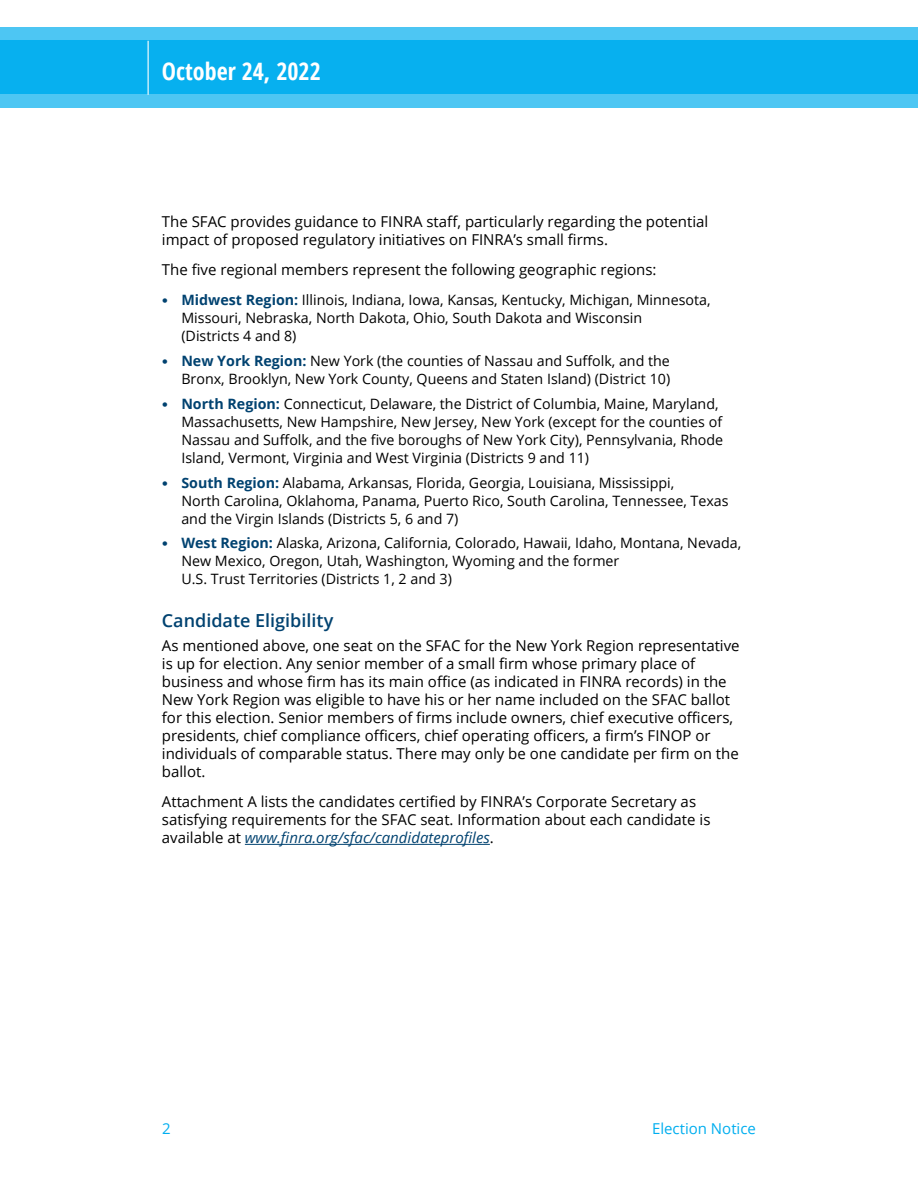
<style>
.page{position:relative;width:918px;height:1188px;background:#fff}
.page>*{position:absolute;margin:0;border:0;box-sizing:border-box;transform-origin:0 0}
.t1{font:700 24px "Open Sans Condensed";color:#fff}
.t2{font:600 18px "Open Sans";color:#004270}
.t3{font:15px/18px "Open Sans";color:#000}
.t4{font:15px "Open Sans";color:#00aeef}
.t5{font:14.25px/18px "Open Sans";color:#000}
.s1{font-family:"The Sans B7";font-weight:700;font-size:15px;color:#004270}
.s2{font-weight:700;color:#004270}
.s3{font-style:italic;color:#004270}
</style>
<div class="page">
<hr style="left:245px;top:844px;width:245px;height:1px;background:#004270">
<svg style="left:0;top:27px;width:918px;height:81px;background:#1eb7f0"></svg>
<hr style="left:148px;top:41px;width:1px;height:54px;background:#fff">
<h1 class="t1" style="left:162px;top:54px;width:160px">October 24, 2022</h1>
<p class="t3" style="left:162px;top:213px;width:548px">The SFAC provides guidance to FINRA staff, particularly regarding the potential impact of proposed regulatory initiatives on FINRA’s small firms.</p>
<p class="t3" style="left:162px;top:261px;width:496px">The five regional members represent the following geographic regions:</p>
<p class="t5" style="left:181px;top:291px;width:531px;text-indent:-20px"><span class="s1">•</span> <span class="s2">Midwest Region:</span> Illinois, Indiana, Iowa, Kansas, Kentucky, Michigan, Minnesota,<br>Missouri, Nebraska, North Dakota, Ohio, South Dakota and Wisconsin<br>(Districts 4 and 8)</p>
<p class="t5" style="left:162px;top:352px;width:510px;text-align:right"><span class="s1">•</span> <span class="s2">New York Region:</span> New York (the counties of Nassau and Suffolk, and the<br>Bronx, Brooklyn, New York County, Queens and Staten Island) (District 10)</p>
<p class="t5" style="left:181px;top:394px;width:543px;text-indent:-20px"><span class="s1">•</span> <span class="s2">North Region:</span> Connecticut, Delaware, the District of Columbia, Maine, Maryland, Massachusetts, New Hampshire, New Jersey, New York (except for the counties of Nassau and Suffolk, and the five boroughs of New York City), Pennsylvania, Rhode Island, Vermont, Virginia and West Virginia (Districts 9 and 11)</p>
<p class="t5" style="left:181px;top:473px;width:549px;text-indent:-20px"><span class="s1">•</span> <span class="s2">South Region:</span> Alabama, Arkansas, Florida, Georgia, Louisiana, Mississippi,<br>North Carolina, Oklahoma, Panama, Puerto Rico, South Carolina, Tennessee, Texas and the Virgin Islands (Districts 5, 6 and 7)</p>
<p class="t5" style="left:181px;top:534px;width:561px;text-indent:-20px"><span class="s1">•</span> <span class="s2">West Region:</span> Alaska, Arizona, California, Colorado, Hawaii, Idaho, Montana, Nevada,<br>New Mexico, Oregon, Utah, Washington, Wyoming and the former<br>U.S. Trust Territories (Districts 1, 2 and 3)</p>
<p class="t2" style="left:162px;top:608px;width:173px">Candidate Eligibility</p>
<p class="t3" style="left:162px;top:636px;width:579px">As mentioned above, one seat on the SFAC for the New York Region representative is up for election. Any senior member of a small firm whose primary place of business and whose firm has its main office (as indicated in FINRA records) in the New York Region was eligible to have his or her name included on the SFAC ballot for this election. Senior members of firms include owners, chief executive officers, presidents, chief compliance officers, chief operating officers, a firm’s FINOP or individuals of comparable status. There may only be one candidate per firm on the ballot.</p>
<p class="t3" style="left:162px;top:792px;width:550px">Attachment A lists the candidates certified by FINRA’s Corporate Secretary as satisfying requirements for the SFAC seat. Information about each candidate is available at <span class="s3">www.finra.org/sfac/candidateprofiles</span>.</p>
<p class="t4" style="left:162px;top:1119px;width:10px">2</p>
<p class="t4" style="left:652px;top:1119px;width:105px">Election Notice</p>
</div>
